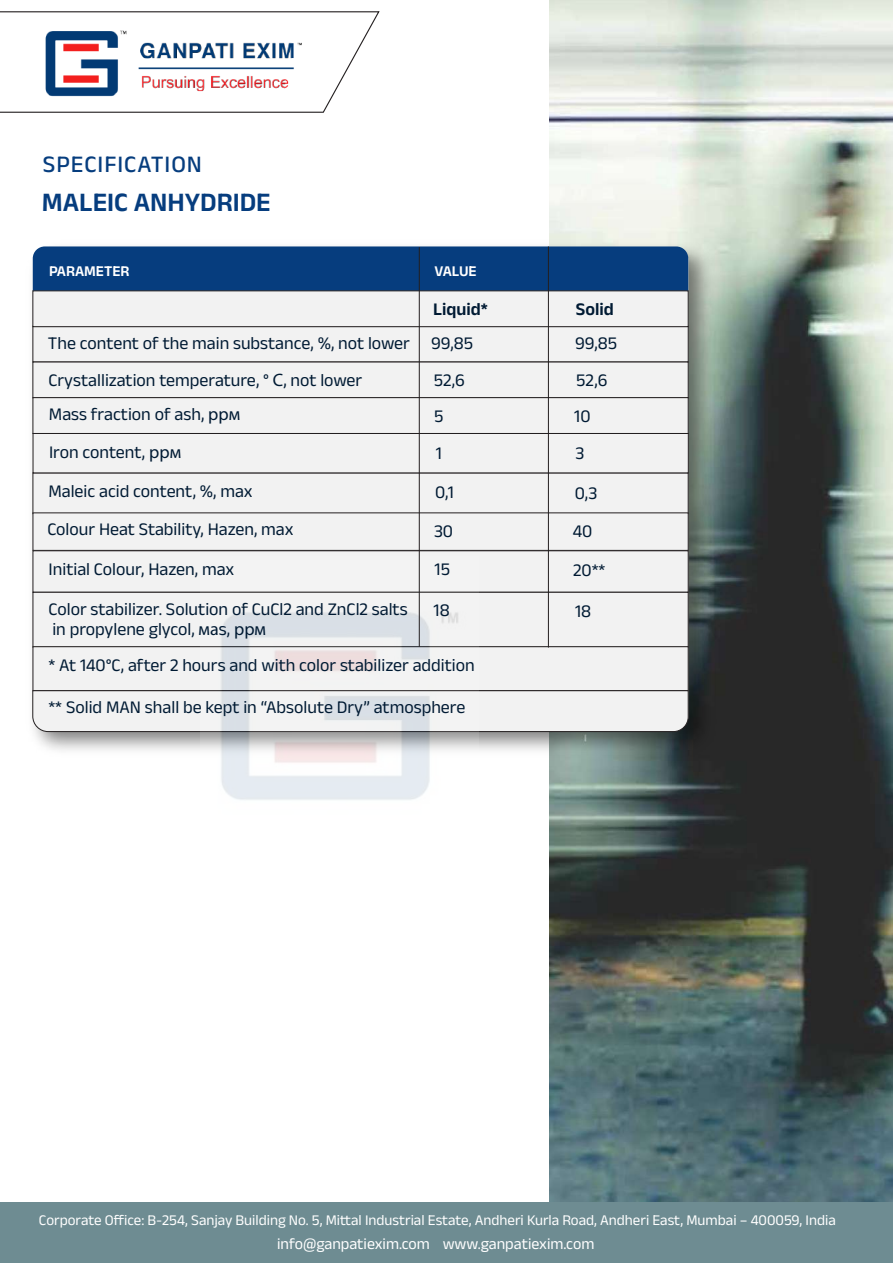
<style>
.page{position:relative;width:893px;height:1263px;background:#fff}
.page>*{position:absolute;margin:0;border:0;box-sizing:border-box;transform-origin:0 0}
.t1{font:600 27px "Anek Devanagari";color:#063d7e}
.t2{font:500 24px "Anek Devanagari";letter-spacing:.04em;color:#063d7e}
.t3{font:18px/38.7px "Anek Devanagari";color:#001a33}
.t4{font:600 18px "Anek Devanagari";color:#001a33}
.t5{font:15.9px "Anek Devanagari";color:#fff}
.t6{font:600 15.15px "Anek Devanagari";color:#fff}
.t7{font:15px "Anek Devanagari";color:#fff}
.s1{font-family:"Myriad Pro"}
</style>
<div class="page">
<img style="left:549px;top:0;width:344px;height:1202px">
<div style="left:0;top:1202px;width:893px;height:61px;background:#6e8c92"></div>
<svg style="left:0;top:11px;width:380px;height:102px"></svg>
<img style="left:34px;top:18px;width:279px;height:88px">
<img style="left:32px;top:235px;width:690px;height:528px">
<div style="left:33px;top:246px;width:655px;height:45px;background:#063d7e"></div>
<div style="left:33px;top:326px;width:655px;height:36px;background:#f2f2f2;border:1px solid #231f20"></div>
<div style="left:33px;top:291px;width:655px;height:36px;background:#f2f2f2;border:1px solid #231f20"></div>
<div style="left:33px;top:362px;width:655px;height:36px;background:#f2f2f2"></div>
<div style="left:33px;top:397px;width:655px;height:37px;background:#f2f2f2;border:1px solid #231f20"></div>
<div style="left:33px;top:473px;width:655px;height:41px;background:#f2f2f2"></div>
<div style="left:33px;top:513px;width:655px;height:38px;background:#f2f2f2;border:1px solid #231f20"></div>
<div style="left:33px;top:551px;width:655px;height:41px;background:#f2f2f2"></div>
<div style="left:33px;top:592px;width:655px;height:55px;background:#f2f2f2;border:1px solid #231f20"></div>
<div style="left:33px;top:646px;width:655px;height:45px;background:#f2f2f2;border:1px solid #231f20"></div>
<svg style="left:32px;top:690px;width:657px;height:42px"></svg>
<img style="left:200px;top:556px;width:279px;height:244px">
<div style="left:33px;top:433px;width:655px;height:40px;background:#f2f2f2;border:1px solid #231f20"></div>
<hr style="left:419px;top:247px;width:1px;height:400px;background:#231f20">
<hr style="left:548px;top:246px;width:1px;height:401px;background:#231f20">
<h2 class="t2" style="left:43px;top:150px;width:161px">SPECIFICATION</h2>
<h1 class="t1" style="left:42px;top:186px;width:230px">MALEIC ANHYDRIDE</h1>
<p class="t6" style="left:49px;top:262px;width:82px">PARAMETER</p>
<p class="t6" style="left:435px;top:262px;width:44px">VALUE</p>
<p class="t4" style="left:433px;top:298px;width:56px">Liquid*</p>
<p class="t4" style="left:576px;top:298px;width:39px">Solid</p>
<p class="t3" style="left:48px;top:324px;width:427px">The content of the main substance, %, not lower 99,85</p>
<p class="t3" style="left:575px;top:324px;width:44px">99,85</p>
<p class="t3" style="left:48px;top:360px;width:315px">Crystallization temperature, ° <span class="s1">С</span>, not lower</p>
<p class="t3" style="left:49px;top:395px;width:193px">Mass fraction of ash, <span class="s1">ррм</span></p>
<p class="t3" style="left:434px;top:362px;width:33px;line-height:35.8px">52,6<br>5</p>
<p class="t3" style="left:574px;top:361px;width:35px;line-height:36.6px">52,6<br>10</p>
<p class="t3" style="left:49px;top:432px;width:134px">Iron content, <span class="s1">ррм</span></p>
<p class="t3" style="left:436px;top:433px;width:8px">1</p>
<p class="t3" style="left:575px;top:434px;width:10px">3</p>
<p class="t3" style="left:48px;top:471px;width:206px">Maleic acid content, %, max</p>
<p class="t3" style="left:434px;top:472px;width:21px;text-align:justify">0,1<br>30<br>15</p>
<p class="t3" style="left:434px;top:590px;width:18px">18</p>
<p class="t3" style="left:47px;top:509px;width:248px">Colour Heat Stability, Hazen, max</p>
<p class="t3" style="left:49px;top:550px;width:187px">Initial Colour, Hazen, max</p>
<p class="t3" style="left:49px;top:599px;width:361px;line-height:19.5px">Color stabilizer. Solution of CuCl2 and ZnCl2 salts in propylene glycol, <span class="s1">ма</span>s, <span class="s1">ррм</span></p>
<p class="t3" style="left:48px;top:645px;width:428px">* At 140°C, after 2 hours and with color stabilizer addition</p>
<p class="t3" style="left:48px;top:687px;width:418px">** Solid MAN shall be kept in “Absolute Dry” atmosphere</p>
<p class="t3" style="left:442px;top:647px;width:49px">40+49</p>
<p class="t3" style="left:573px;top:473px;width:34px">0,3<br>40<br>20**</p>
<p class="t3" style="left:575px;top:591px;width:18px">18</p>
<p class="t7" style="left:39px;top:1211px;width:798px">Corporate Office: B-254, Sanjay Building No. 5, Mittal Industrial Estate, Andheri Kurla Road, Andheri East, Mumbai – 400059, India</p>
<p class="t5" style="left:277px;top:1234px;width:319px">info@ganpatiexim.com www.ganpatiexim.com</p>
</div>
